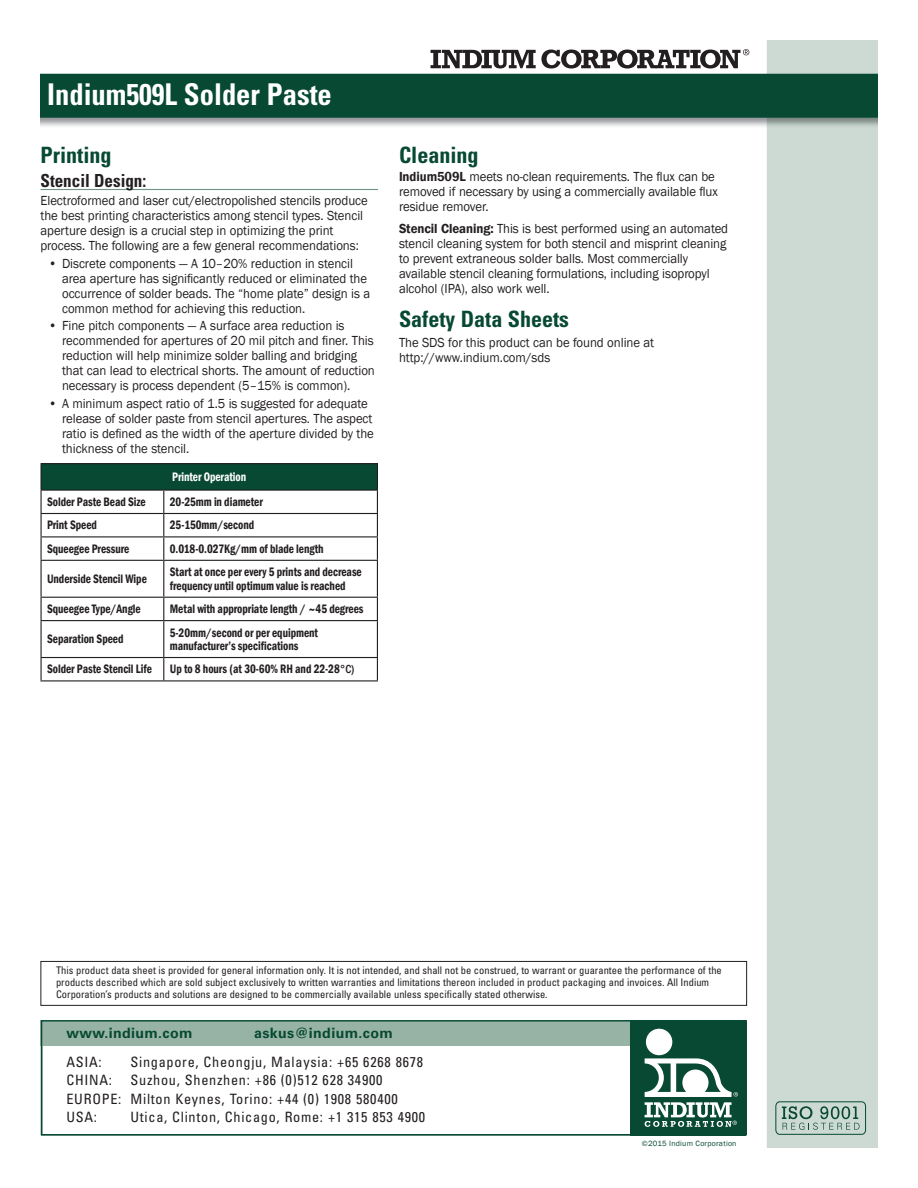
<style>
.page{position:relative;width:918px;height:1188px;background:#fff}
.page>*{position:absolute;margin:0;border:0;box-sizing:border-box;transform-origin:0 0}
.heading_main{font:700 condensed 30px "Univers LT Std";color:#fff;scale:.95 1}
.body{font:700 condensed 22.5px "Univers LT Std";color:#074932}
.heading-12_pt{font:700 condensed 22.5px "Univers LT Std";color:#074932}
.subhead_rule{font:700 condensed 18px "Univers LT Std";color:#231f20;scale:.95 1}
.t1{font:condensed 14.25px "Univers LT Std";letter-spacing:.05em;color:#231f20}
.t2{font:700 14.25px "Univers LT Std";letter-spacing:.025em;color:#074932}
.indent2x_body__w_add{font:13.5px/15px "Franklin Gothic";letter-spacing:-.005em;color:#231f20;scale:.95 1}
.body-2{font:13.5px/15px "Franklin Gothic";letter-spacing:-.005em;color:#231f20;scale:.95 1}
.body_NO_indent{font:13.5px/15px "Franklin Gothic";letter-spacing:-.005em;color:#231f20;scale:.95 1}
.t3{font:600 condensed 12.6px/13.5px "Franklin Gothic";letter-spacing:-.005em;color:#231f20;scale:.9 1}
.t4{font:600 condensed 12.6px "Franklin Gothic";letter-spacing:-.005em;color:#fff;scale:.9 1}
.t5{font:condensed 10.5px/12px "Univers LT Std";color:#231f20}
.t6{font:7.8px "Franklin Gothic";letter-spacing:.03em;color:#074932}
.s1{font-weight:500;font-size:12px}
.s2{font-weight:600}
</style>
<div class="page">
<img style="left:40px;top:40px;width:838px;height:1108px">
<svg style="left:431px;top:49px;width:318px;height:20px"></svg>
<div style="left:41px;top:1020px;width:666px;height:115px;background:#fff"></div>
<div style="left:41px;top:1020px;width:705px;height:26px;background:#97b3a6"></div>
<div style="left:41px;top:1020px;width:706px;height:115px;border:1px solid #074932"></div>
<div style="left:631px;top:1020px;width:115px;height:115px;background:#074932"></div>
<div style="left:646px;top:1029px;width:26px;height:26px;background:#fff;border-radius:50%"></div>
<svg style="left:645px;top:1058px;width:93px;height:69px"></svg>
<svg style="left:782px;top:1106px;width:78px;height:24px;background:#9db8ad"></svg>
<div style="left:776px;top:1102px;width:90px;height:32px;border:1px solid #074932;border-radius:4px"></div>
<div style="left:40px;top:961px;width:707px;height:45px;border:1px solid #231f20"></div>
<hr style="left:40px;top:189px;width:338px;height:1px;background:#719585">
<div style="left:41px;top:464px;width:336px;height:26px;background:#074932"></div>
<hr style="left:41px;top:463px;width:123px;height:1px;background:#231f20">
<hr style="left:164px;top:463px;width:214px;height:1px;background:#231f20">
<hr style="left:41px;top:490px;width:123px;height:1px;background:#231f20">
<hr style="left:164px;top:490px;width:214px;height:1px;background:#231f20">
<hr style="left:41px;top:513px;width:123px;height:1px;background:#231f20">
<hr style="left:164px;top:513px;width:214px;height:1px;background:#231f20">
<hr style="left:41px;top:536px;width:123px;height:1px;background:#231f20">
<svg style="left:41px;top:464px;width:1px;height:96px"></svg>
<hr style="left:164px;top:536px;width:214px;height:1px;background:#231f20">
<svg style="left:163px;top:491px;width:1px;height:69px"></svg>
<svg style="left:377px;top:464px;width:1px;height:96px"></svg>
<hr style="left:41px;top:560px;width:123px;height:1px;background:#231f20">
<hr style="left:41px;top:561px;width:1px;height:36px;background:#231f20">
<hr style="left:164px;top:560px;width:214px;height:1px;background:#231f20">
<hr style="left:163px;top:561px;width:1px;height:36px;background:#231f20">
<hr style="left:377px;top:561px;width:1px;height:36px;background:#231f20">
<hr style="left:41px;top:597px;width:123px;height:1px;background:#231f20">
<svg style="left:41px;top:598px;width:1px;height:22px"></svg>
<hr style="left:164px;top:597px;width:214px;height:1px;background:#231f20">
<svg style="left:163px;top:598px;width:1px;height:22px"></svg>
<svg style="left:377px;top:598px;width:1px;height:22px"></svg>
<hr style="left:41px;top:620px;width:123px;height:1px;background:#231f20">
<hr style="left:41px;top:621px;width:1px;height:36px;background:#231f20">
<hr style="left:164px;top:620px;width:214px;height:1px;background:#231f20">
<hr style="left:163px;top:621px;width:1px;height:36px;background:#231f20">
<hr style="left:377px;top:621px;width:1px;height:36px;background:#231f20">
<hr style="left:41px;top:657px;width:123px;height:1px;background:#231f20">
<svg style="left:41px;top:658px;width:1px;height:22px"></svg>
<hr style="left:164px;top:657px;width:214px;height:1px;background:#231f20">
<svg style="left:163px;top:658px;width:1px;height:22px"></svg>
<svg style="left:377px;top:658px;width:1px;height:22px"></svg>
<hr style="left:41px;top:680px;width:123px;height:1px;background:#231f20">
<hr style="left:164px;top:680px;width:214px;height:1px;background:#231f20">
<p class="heading_main" style="left:47px;top:76px;width:301px">Indium509L Solder Paste</p>
<p class="heading-12_pt" style="left:40px;top:141px;width:73px">Printing</p>
<p class="subhead_rule" style="left:40px;top:170px;width:113px">Stencil Design:</p>
<p class="body_NO_indent" style="left:40px;top:193px;width:346px">Electroformed and laser cut/electropolished stencils produce the best printing characteristics among stencil types. Stencil aperture design is a crucial step in optimizing the print process. The following are a few general recommendations:</p>
<p class="indent2x_body__w_add" style="left:62px;top:256px;width:326px;text-indent:-14px">• Discrete components — A 10–20% reduction in stencil area aperture has significantly reduced or eliminated the occurrence of solder beads. The “home plate” design is a common method for achieving this reduction.</p>
<p class="indent2x_body__w_add" style="left:62px;top:319px;width:331px;text-indent:-14px">• Fine pitch components — A surface area reduction is recommended for apertures of 20 mil pitch and finer. This reduction will help minimize solder balling and bridging that can lead to electrical shorts. The amount of reduction necessary is process dependent (5–15% is common).</p>
<p class="indent2x_body__w_add" style="left:62px;top:396px;width:330px;text-indent:-14px">• A minimum aspect ratio of 1.5 is suggested for adequate release of solder paste from stencil apertures. The aspect ratio is defined as the width of the aperture divided by the thickness of the stencil.</p>
<p class="t4" style="left:172px;top:468px;width:84px">Printer Operation</p>
<p class="t3" style="left:47px;top:495px;width:111px">Solder Paste Bead Size</p>
<p class="t3" style="left:170px;top:495px;width:105px">20-25mm in diameter</p>
<p class="t3" style="left:47px;top:518px;width:57px">Print Speed</p>
<p class="t3" style="left:170px;top:518px;width:95px">25-150mm/second</p>
<p class="t3" style="left:47px;top:542px;width:93px">Squeegee Pressure</p>
<p class="t3" style="left:170px;top:542px;width:172px">0.018-0.027Kg/mm of blade length</p>
<p class="t3" style="left:47px;top:572px;width:112px">Underside Stencil Wipe</p>
<p class="t3" style="left:170px;top:565px;width:215px">Start at once per every 5 prints and decrease frequency until optimum value is reached</p>
<p class="t3" style="left:47px;top:602px;width:106px">Squeegee Type/Angle</p>
<p class="t3" style="left:170px;top:602px;width:217px">Metal with appropriate length / ~45 degrees</p>
<p class="t3" style="left:47px;top:632px;width:87px">Separation Speed</p>
<p class="t3" style="left:170px;top:625px;width:166px">5-20mm/second or per equipment manufacturer’s specifications</p>
<p class="t3" style="left:47px;top:662px;width:118px">Solder Paste Stencil Life</p>
<p class="t3" style="left:170px;top:662px;width:207px">Up to 8 hours (at 30-60% RH and 22-28<span class="s1">°C)</span></p>
<p class="body" style="left:399px;top:141px;width:81px">Cleaning</p>
<p class="body-2" style="left:399px;top:169px;width:337px"><span class="s2">Indium509L</span> meets no-clean requirements. The flux can be removed if necessary by using a commercially available flux residue remover.</p>
<p class="body-2" style="left:399px;top:221px;width:348px"><span class="s2">Stencil Cleaning:</span> This is best performed using an automated stencil cleaning system for both stencil and misprint cleaning to prevent extraneous solder balls. Most commercially available stencil cleaning formulations, including isopropyl alcohol (IPA), also work well.</p>
<p class="body" style="left:399px;top:305px;width:172px">Safety Data Sheets</p>
<p class="body-2" style="left:399px;top:335px;width:270px">The SDS for this product can be found online at http://www.indium.com/sds</p>
<p class="t5" style="left:56px;top:964px;width:667px">This product data sheet is provided for general information only. It is not intended, and shall not be construed, to warrant or guarantee the performance of the products described which are sold subject exclusively to written warranties and limitations thereon included in product packaging and invoices. All Indium<br>Corporation’s products and solutions are designed to be commercially available unless specifically stated otherwise.</p>
<p class="t2" style="left:66px;top:1025px;width:128px">www.indium.com</p>
<p class="t2" style="left:254px;top:1025px;width:140px">askus@indium.com</p>
<p class="t1" style="left:66px;top:1052px;width:37px">ASIA:</p>
<p class="t1" style="left:131px;top:1052px;width:294px">Singapore, Cheongju, Malaysia: +65 6268 8678</p>
<p class="t1" style="left:66px;top:1071px;width:47px">CHINA:</p>
<p class="t1" style="left:131px;top:1071px;width:253px">Suzhou, Shenzhen: +86 (0)512 628 34900</p>
<p class="t1" style="left:66px;top:1089px;width:333px">EUROPE: Milton Keynes, Torino: +44 (0) 1908 580400</p>
<p class="t1" style="left:66px;top:1108px;width:32px">USA:</p>
<p class="t1" style="left:131px;top:1108px;width:296px">Utica, Clinton, Chicago, Rome: +1 315 853 4900</p>
<p class="t6" style="left:642px;top:1138px;width:96px">©2015 Indium Corporation</p>
</div>
